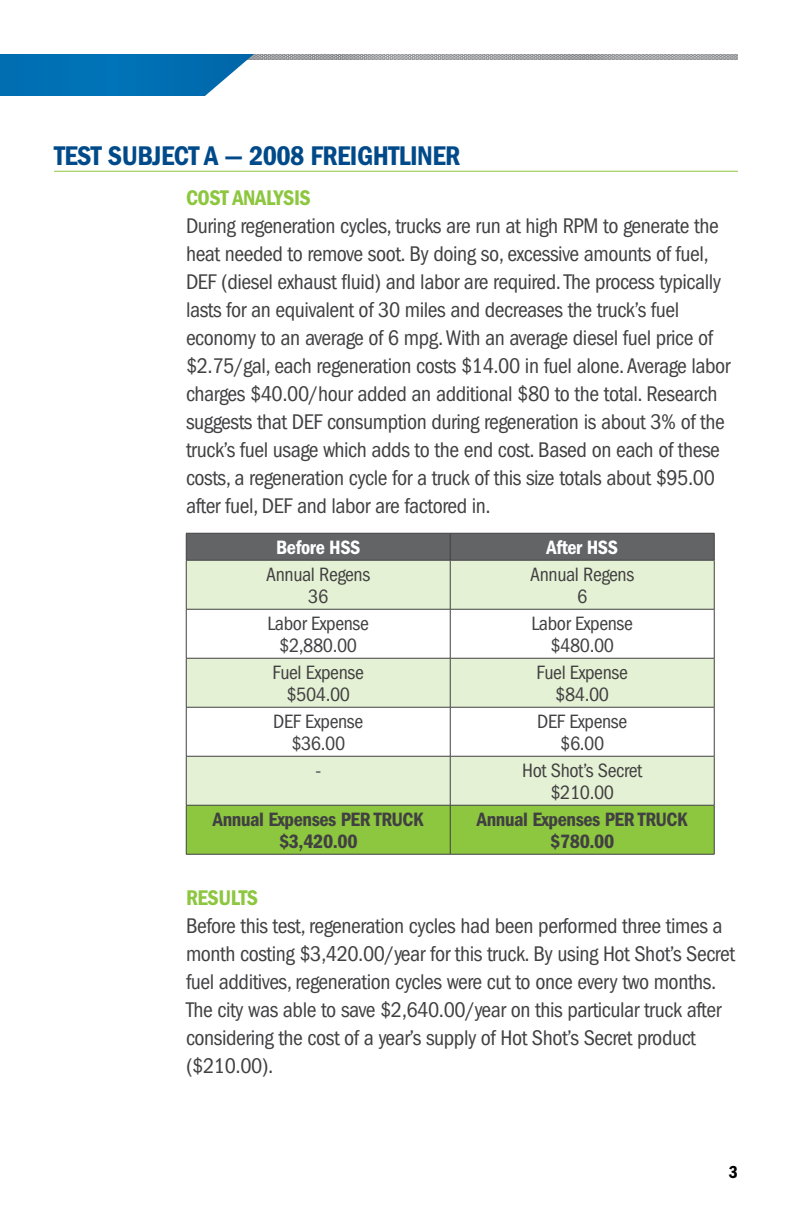
<style>
.page{position:relative;width:792px;height:1224px;background:#fff}
.page>*{position:absolute;margin:0;border:0;box-sizing:border-box;transform-origin:0 0}
.t1{font:600 condensed 28px "Franklin Gothic";letter-spacing:-.02em;color:#004a89}
.t2{font:condensed 22px/28px "Franklin Gothic";letter-spacing:-.02em;color:#414042}
.t3{font:600 condensed 22px "Franklin Gothic";letter-spacing:-.02em;color:#8dc63f}
.t4{font:condensed 20px/22px "Franklin Gothic";letter-spacing:-.02em;color:#414042;text-align:center}
.t5{font:600 condensed 20px/22px "Franklin Gothic";letter-spacing:-.02em;color:#414042;text-align:center}
.t6{font:600 condensed 20px "Franklin Gothic";letter-spacing:-.02em;color:#fff}
.t7{font:600 condensed 18px "Franklin Gothic";color:#000}
</style>
<div class="page">
<img style="left:254px;top:54px;width:484px;height:6px">
<svg style="left:0;top:54px;width:254px;height:42px;background:#177cba"></svg>
<hr style="left:54px;top:171px;width:684px;height:1px;background:#8dc63f">
<svg style="left:187px;top:561px;width:527px;height:244px;fill:#e5f1d4"></svg>
<div style="left:187px;top:806px;width:527px;height:48px;background:#8dc63f"></div>
<svg style="left:186px;top:533px;width:529px;height:27px;background:#616264"></svg>
<hr style="left:186px;top:560px;width:264px;height:1px;background:#414042">
<hr style="left:186px;top:560px;width:1px;height:49px;background:#414042">
<hr style="left:450px;top:560px;width:264px;height:1px;background:#414042">
<hr style="left:450px;top:560px;width:1px;height:49px;background:#414042">
<hr style="left:714px;top:560px;width:1px;height:49px;background:#414042">
<hr style="left:186px;top:609px;width:264px;height:1px;background:#414042">
<hr style="left:186px;top:610px;width:1px;height:48px;background:#414042">
<hr style="left:450px;top:609px;width:264px;height:1px;background:#414042">
<hr style="left:450px;top:610px;width:1px;height:48px;background:#414042">
<hr style="left:714px;top:610px;width:1px;height:48px;background:#414042">
<hr style="left:186px;top:658px;width:264px;height:1px;background:#414042">
<hr style="left:186px;top:658px;width:1px;height:49px;background:#414042">
<hr style="left:450px;top:658px;width:264px;height:1px;background:#414042">
<hr style="left:450px;top:658px;width:1px;height:49px;background:#414042">
<hr style="left:714px;top:658px;width:1px;height:49px;background:#414042">
<hr style="left:186px;top:707px;width:264px;height:1px;background:#414042">
<hr style="left:186px;top:708px;width:1px;height:48px;background:#414042">
<hr style="left:450px;top:707px;width:264px;height:1px;background:#414042">
<hr style="left:450px;top:708px;width:1px;height:48px;background:#414042">
<hr style="left:714px;top:708px;width:1px;height:48px;background:#414042">
<hr style="left:186px;top:756px;width:264px;height:1px;background:#414042">
<hr style="left:186px;top:756px;width:1px;height:49px;background:#414042">
<hr style="left:450px;top:756px;width:264px;height:1px;background:#414042">
<hr style="left:450px;top:756px;width:1px;height:49px;background:#414042">
<hr style="left:714px;top:756px;width:1px;height:49px;background:#414042">
<hr style="left:186px;top:805px;width:264px;height:1px;background:#414042">
<hr style="left:186px;top:806px;width:1px;height:48px;background:#414042">
<hr style="left:450px;top:805px;width:264px;height:1px;background:#414042">
<hr style="left:450px;top:806px;width:1px;height:48px;background:#414042">
<hr style="left:714px;top:806px;width:1px;height:48px;background:#414042">
<hr style="left:186px;top:854px;width:264px;height:1px;background:#414042">
<hr style="left:450px;top:854px;width:264px;height:1px;background:#414042">
<p class="t1" style="left:54px;top:140px;width:408px">TEST SUBJECT A — 2008 FREIGHTLINER</p>
<p class="t3" style="left:186px;top:185px;width:126px">COST ANALYSIS</p>
<p class="t2" style="left:186px;top:212px;width:546px">During regeneration cycles, trucks are run at high RPM to generate the heat needed to remove soot. By doing so, excessive amounts of fuel, DEF (diesel exhaust fluid) and labor are required. The process typically lasts for an equivalent of 30 miles and decreases the truck’s fuel economy to an average of 6 mpg. With an average diesel fuel price of $2.75/gal, each regeneration costs $14.00 in fuel alone. Average labor charges $40.00/hour added an additional $80 to the total. Research suggests that DEF consumption during regeneration is about 3% of the truck’s fuel usage which adds to the end cost. Based on each of these costs, a regeneration cycle for a truck of this size totals about $95.00 after fuel, DEF and labor are factored in.</p>
<p class="t6" style="left:276px;top:536px;width:86px">Before HSS</p>
<p class="t6" style="left:547px;top:536px;width:73px">After HSS</p>
<p class="t4" style="left:266px;top:564px;width:105px">Annual Regens<br>36</p>
<p class="t4" style="left:530px;top:564px;width:105px">Annual Regens<br>6</p>
<p class="t4" style="left:268px;top:613px;width:103px">Labor Expense $2,880.00</p>
<p class="t4" style="left:532px;top:613px;width:103px">Labor Expense $480.00</p>
<p class="t4" style="left:273px;top:662px;width:93px">Fuel Expense $504.00</p>
<p class="t4" style="left:537px;top:662px;width:93px">Fuel Expense $84.00</p>
<p class="t4" style="left:273px;top:711px;width:91px">DEF Expense $36.00</p>
<p class="t4" style="left:537px;top:711px;width:91px">DEF Expense $6.00</p>
<p class="t4" style="left:315px;top:760px;width:7px">-</p>
<p class="t4" style="left:522px;top:760px;width:121px">Hot Shot’s Secret $210.00</p>
<p class="t5" style="left:213px;top:809px;width:212px">Annual Expenses PER TRUCK $3,420.00</p>
<p class="t5" style="left:477px;top:809px;width:212px">Annual Expenses PER TRUCK $780.00</p>
<p class="t3" style="left:186px;top:885px;width:74px">RESULTS</p>
<p class="t2" style="left:186px;top:911px;width:551px">Before this test, regeneration cycles had been performed three times a month costing $3,420.00/year for this truck. By using Hot Shot’s Secret fuel additives, regeneration cycles were cut to once every two months.<br>The city was able to save $2,640.00/year on this particular truck after considering the cost of a year’s supply of Hot Shot’s Secret product ($210.00).</p>
<p class="t7" style="left:729px;top:1161px;width:11px">3</p>
</div>
